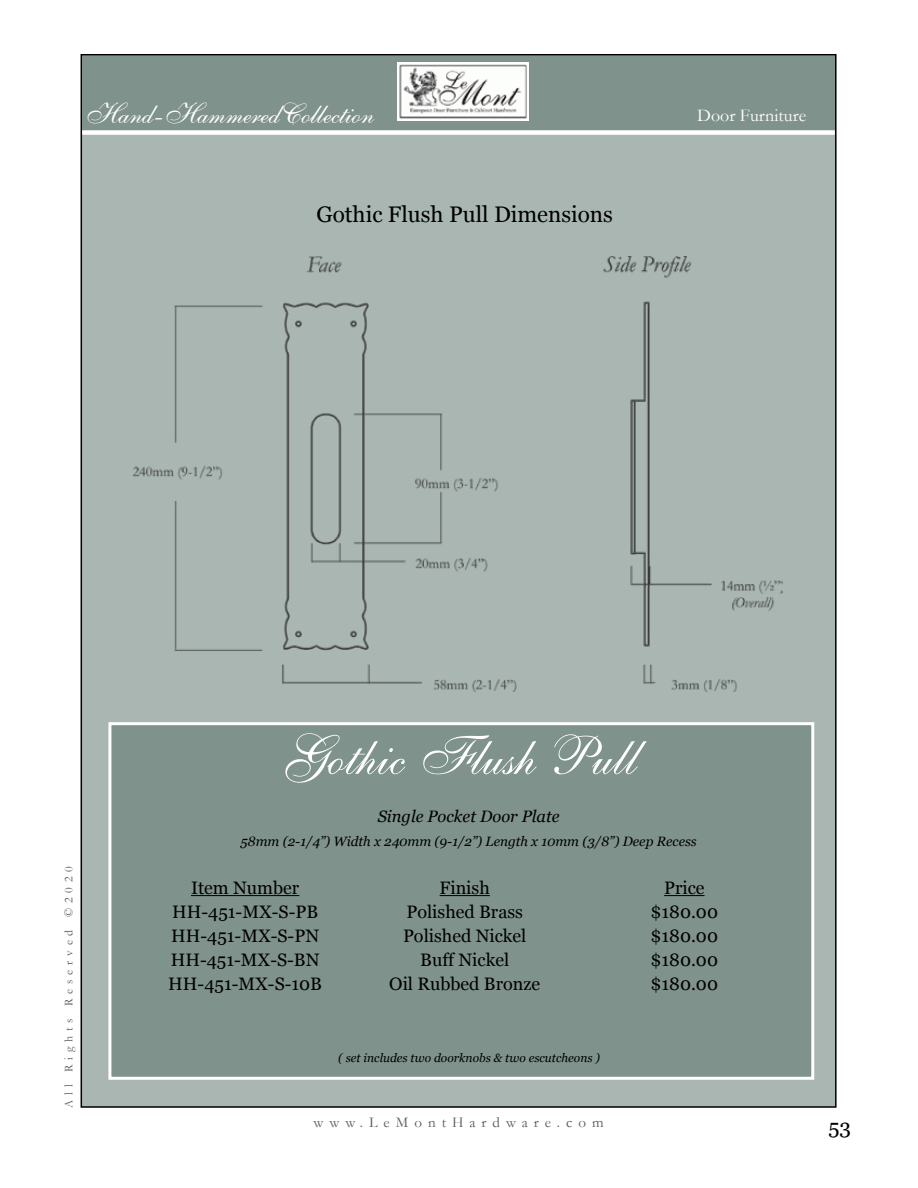
<style>
.page{position:relative;width:918px;height:1188px;background:#fff}
.page>*{position:absolute;margin:0;border:0;box-sizing:border-box;transform-origin:0 0}
.t1{font:54px "English 111 Vivace BT";color:#fff}
.t2{font:28.5px "English 111 Vivace BT";color:#fff}
.t3{font:22.5px "Georgia";color:#000}
.t4{font:21px "Georgia";color:#000101}
.t5{font:18px/24px "Georgia";color:#000;text-align:center}
.t6{font:18px "Garamond";color:#fff}
.t7{font:italic 16.5px "Georgia";color:#000}
.t8{font:15px "Garamond";letter-spacing:.4em;color:#58595b}
.t9{font:italic 13.5px "Georgia";color:#000}
.t10{font:italic 12px "Georgia";color:#000}
.t11{font:12px "Garamond";letter-spacing:.4em;color:#58595b}
</style>
<div class="page">
<div style="left:81px;top:55px;width:755px;height:1052px;background:#a9b6b1"></div>
<div style="left:82px;top:56px;width:753px;height:76px;background:#7f928b"></div>
<div style="left:82px;top:130px;width:753px;height:5px;background:#fff"></div>
<div style="left:108px;top:722px;width:706px;height:358px;background:#7f928b;border:3px solid #fff"></div>
<img style="left:398px;top:63px;width:131px;height:57px">
<hr style="left:191px;top:895px;width:108px;height:1px;background:#000">
<hr style="left:440px;top:895px;width:50px;height:1px;background:#000">
<hr style="left:664px;top:895px;width:41px;height:1px;background:#000">
<img style="left:133px;top:256px;width:650px;height:436px">
<h2 class="t2" style="left:85px;top:96px;width:291px">Hand-HammeredCollection</h2>
<p class="t3" style="left:316px;top:201px;width:298px">Gothic Flush Pull Dimensions</p>
<p class="t6" style="left:697px;top:103px;width:110px">Door Furniture</p>
<p class="t11" style="left:61px;top:1108px;width:243px;rotate:-90deg">All Rights Reserved ©2020</p>
<h1 class="t1" style="left:278px;top:723px;width:360px">Gothic Flush Pull</h1>
<p class="t7" style="left:378px;top:806px;width:183px">Single Pocket Door Plate</p>
<p class="t9" style="left:241px;top:833px;width:458px">58mm (2-1/4”) Width x 240mm (9-1/2”) Length x 10mm (3/8”) Deep Recess</p>
<p class="t5" style="left:168px;top:876px;width:155px">Item Number<br>HH-451-MX-S-PB<br>HH-451-MX-S-PN<br>HH-451-MX-S-BN<br>HH-451-MX-S-10B</p>
<p class="t5" style="left:389px;top:876px;width:152px">Finish<br>Polished Brass<br>Polished Nickel<br>Buff Nickel<br>Oil Rubbed Bronze</p>
<p class="t5" style="left:651px;top:876px;width:69px">Price $180.00 $180.00 $180.00 $180.00</p>
<p class="t10" style="left:338px;top:1050px;width:263px">( set includes two doorknobs &amp; two escutcheons )</p>
<p class="t8" style="left:313px;top:1112px;width:292px">www.LeMontHardware.com</p>
<p class="t4" style="left:829px;top:1114px;width:24px">53</p>
</div>
